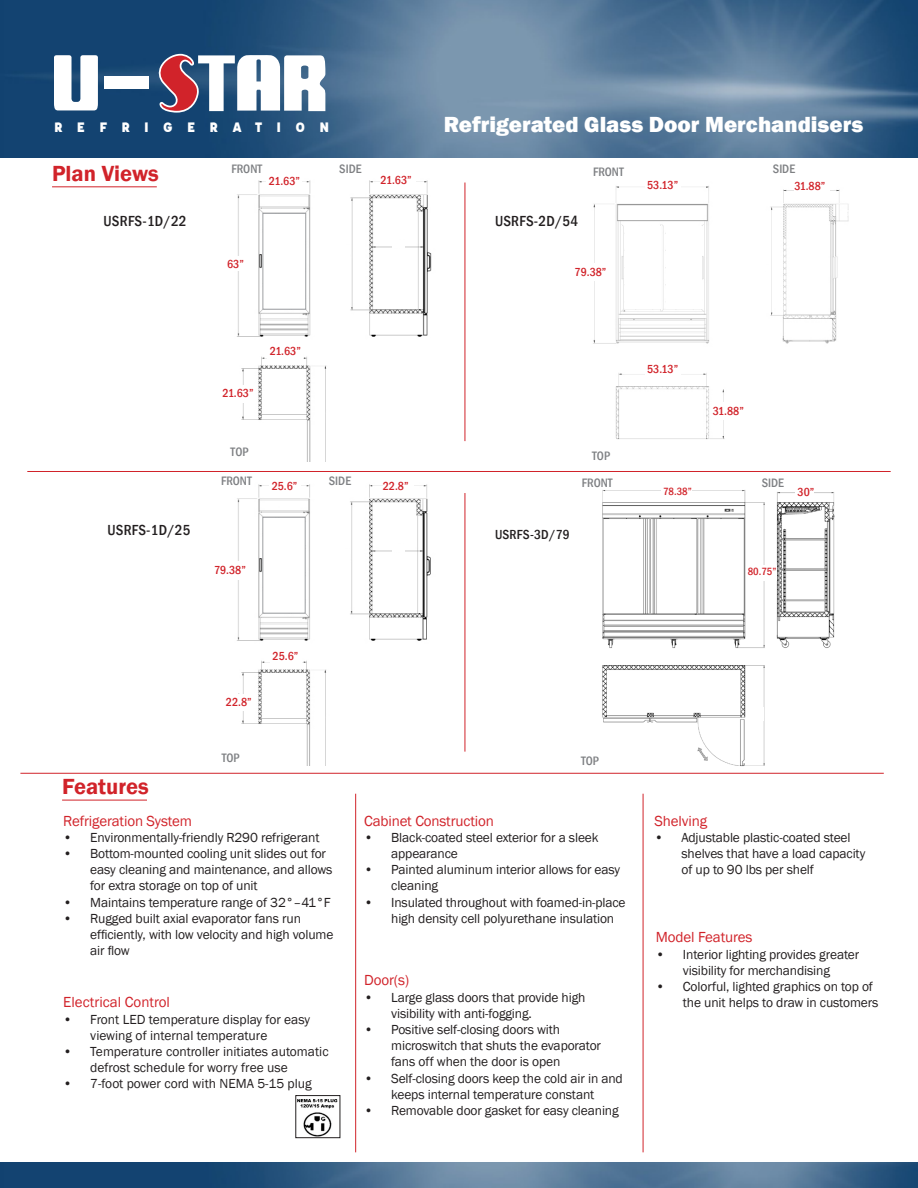
<style>
.page{position:relative;width:918px;height:1188px;background:#fff}
.page>*{position:absolute;margin:0;border:0;box-sizing:border-box;transform-origin:0 0}
.t1{font:800 22.5px "Franklin Gothic";color:#fff}
.t2{font:600 22.5px "Franklin Gothic";color:#d1232a}
.t3{font:15px "Franklin Gothic";letter-spacing:-.01em;color:#d1232a}
.t4{font:500 condensed 15px "Franklin Gothic";letter-spacing:.015em;color:#231f20}
.t5{font:900 15px "Affogato";letter-spacing:.95em;color:#fff}
.t6{font:13.5px/16.2px "Franklin Gothic";letter-spacing:-.01em;color:#231f20}
.t7{font:500 condensed 13.5px "Franklin Gothic";letter-spacing:.015em;color:#231f20}
.t8{font:500 condensed 12.6px "Franklin Gothic";color:#7e8083}
.t9{font:500 condensed 12px "Franklin Gothic";color:#d1232a}
.t10{font:500 condensed 10.8px "Franklin Gothic";color:#d1232a}
</style>
<div class="page">
<img style="left:0;top:0;width:918px;height:158px">
<img style="left:0;top:1162px;width:918px;height:26px">
<svg style="left:54px;top:55px;width:44px;height:55px"></svg>
<div style="left:105px;top:77px;width:44px;height:12px;background:#fff"></div>
<svg style="left:157px;top:0;width:168px;height:113px"></svg>
<hr style="left:643px;top:794px;width:1px;height:358px;background:#d1232a">
<hr style="left:355px;top:794px;width:1px;height:358px;background:#d1232a">
<img style="left:297px;top:1099px;width:41px;height:37px">
<div style="left:295px;top:1095px;width:45px;height:43px;border:1px solid #231f20"></div>
<hr style="left:62px;top:800px;width:85px;height:1px;background:#d1232a">
<hr style="left:52px;top:186px;width:105px;height:1px;background:#d1232a">
<img style="left:593px;top:186px;width:256px;height:254px">
<div style="left:766px;top:266px;width:5px;height:8px;background:#fff"></div>
<div style="left:645px;top:177px;width:35px;height:17px;background:#fff"></div>
<div style="left:794px;top:178px;width:36px;height:17px;background:#fff"></div>
<hr style="left:465px;top:183px;width:1px;height:258px;background:#d1232a">
<img style="left:237px;top:484px;width:228px;height:282px">
<div style="left:383px;top:478px;width:31px;height:15px;background:#fff"></div>
<div style="left:269px;top:478px;width:32px;height:17px;background:#fff"></div>
<div style="left:214px;top:562px;width:33px;height:18px;background:#fff"></div>
<div style="left:224px;top:694px;width:32px;height:17px;background:#fff"></div>
<img style="left:602px;top:490px;width:233px;height:277px">
<div style="left:746px;top:565px;width:30px;height:16px;background:#fff"></div>
<div style="left:795px;top:484px;width:19px;height:14px;background:#fff"></div>
<div style="left:661px;top:484px;width:31px;height:11px;background:#fff"></div>
<hr style="left:20px;top:773px;width:864px;height:1px;background:#d1232a">
<div style="left:575px;top:264px;width:35px;height:17px;background:#fff"></div>
<hr style="left:27px;top:471px;width:864px;height:1px;background:#d1232a">
<hr style="left:465px;top:493px;width:1px;height:259px;background:#d1232a">
<div style="left:713px;top:403px;width:35px;height:17px;background:#fff"></div>
<div style="left:221px;top:472px;width:33px;height:19px;background:#fff"></div>
<div style="left:329px;top:472px;width:33px;height:19px;background:#fff"></div>
<div style="left:222px;top:750px;width:33px;height:19px;background:#fff"></div>
<div style="left:581px;top:752px;width:33px;height:19px;background:#fff"></div>
<div style="left:270px;top:649px;width:32px;height:17px;background:#fff"></div>
<div style="left:645px;top:361px;width:35px;height:17px;background:#fff"></div>
<div style="left:752px;top:707px;width:12px;height:14px;background:#fff"></div>
<hr style="left:843px;top:209px;width:4px;height:11px;background:#fff">
<img style="left:237px;top:180px;width:195px;height:282px">
<div style="left:381px;top:172px;width:35px;height:15px;background:#fff"></div>
<div style="left:267px;top:173px;width:35px;height:17px;background:#fff"></div>
<div style="left:227px;top:257px;width:21px;height:14px;background:#fff"></div>
<div style="left:316px;top:408px;width:8px;height:16px;background:#fff"></div>
<div style="left:392px;top:240px;width:12px;height:7px;background:#fff"></div>
<div style="left:220px;top:385px;width:36px;height:18px;background:#fff"></div>
<div style="left:337px;top:245px;width:13px;height:15px;background:#fff"></div>
<div style="left:231px;top:443px;width:33px;height:19px;background:#fff"></div>
<div style="left:268px;top:344px;width:35px;height:17px;background:#fff"></div>
<div style="left:263px;top:213px;width:43px;height:97px;background:#fff;border:1px solid #9d9fa2"></div>
<div style="left:262px;top:517px;width:44px;height:97px;background:#fff;border:1px solid #9d9fa2"></div>
<div style="left:316px;top:711px;width:9px;height:17px;background:#fff"></div>
<div style="left:392px;top:544px;width:12px;height:7px;background:#fff"></div>
<div style="left:338px;top:549px;width:12px;height:14px;background:#fff"></div>
<div style="left:625px;top:226px;width:36px;height:83px;background:#fff"></div>
<div style="left:666px;top:226px;width:35px;height:83px;background:#fff"></div>
<p class="t5" style="left:54px;top:117px;width:277px">REFRIGERATION</p>
<p class="t2" style="left:52px;top:159px;width:108px">Plan Views</p>
<p class="t4" style="left:104px;top:211px;width:84px">USRFS-1D/22</p>
<p class="t8" style="left:231px;top:161px;width:32px">FRONT</p>
<p class="t8" style="left:339px;top:161px;width:24px">SIDE</p>
<p class="t9" style="left:269px;top:173px;width:33px">21.63”</p>
<p class="t9" style="left:381px;top:172px;width:33px">21.63”</p>
<p class="t9" style="left:227px;top:257px;width:18px">63”</p>
<p class="t4" style="left:107px;top:520px;width:84px">USRFS-1D/25</p>
<p class="t9" style="left:222px;top:385px;width:33px">21.63”</p>
<p class="t9" style="left:270px;top:344px;width:33px">21.63”</p>
<p class="t8" style="left:231px;top:443px;width:20px">TOP</p>
<p class="t8" style="left:221px;top:472px;width:32px">FRONT</p>
<p class="t8" style="left:329px;top:472px;width:24px">SIDE</p>
<p class="t9" style="left:272px;top:478px;width:27px">25.6”</p>
<p class="t9" style="left:383px;top:478px;width:27px">22.8”</p>
<p class="t9" style="left:214px;top:562px;width:33px">79.38”</p>
<p class="t2" style="left:62px;top:773px;width:88px">Features</p>
<p class="t9" style="left:226px;top:694px;width:27px">22.8”</p>
<p class="t8" style="left:222px;top:750px;width:20px">TOP</p>
<p class="t9" style="left:273px;top:649px;width:27px">25.6”</p>
<p class="t1" style="left:444px;top:110px;width:421px">Refrigerated Glass Door Merchandisers</p>
<p class="t8" style="left:593px;top:163px;width:32px">FRONT</p>
<p class="t8" style="left:773px;top:160px;width:24px">SIDE</p>
<p class="t4" style="left:495px;top:211px;width:85px">USRFS-2D/54</p>
<p class="t9" style="left:575px;top:264px;width:33px">79.38”</p>
<p class="t9" style="left:647px;top:177px;width:33px">53.13”</p>
<p class="t9" style="left:794px;top:178px;width:33px">31.88”</p>
<p class="t9" style="left:647px;top:361px;width:33px">53.13”</p>
<p class="t9" style="left:713px;top:403px;width:33px">31.88”</p>
<p class="t8" style="left:592px;top:447px;width:20px">TOP</p>
<p class="t8" style="left:582px;top:474px;width:32px">FRONT</p>
<p class="t8" style="left:762px;top:474px;width:24px">SIDE</p>
<p class="t10" style="left:663px;top:484px;width:30px">78.38”</p>
<p class="t9" style="left:798px;top:484px;width:18px">30”</p>
<p class="t7" style="left:495px;top:526px;width:76px">USRFS-3D/79</p>
<p class="t10" style="left:748px;top:565px;width:30px">80.75”</p>
<p class="t8" style="left:581px;top:752px;width:20px">TOP</p>
<p class="t3" style="left:63px;top:811px;width:130px">Refrigeration System</p>
<p class="t6" style="left:63px;top:829px;width:258px">• Environmentally-friendly R290 refrigerant</p>
<p class="t6" style="left:90px;top:846px;width:244px;text-indent:-27px">• Bottom-mounted cooling unit slides out for easy cleaning and maintenance, and allows for extra storage on top of unit</p>
<p class="t6" style="left:63px;top:894px;width:269px">• Maintains temperature range of 32°–41°F</p>
<p class="t6" style="left:90px;top:910px;width:245px;text-indent:-27px">• Rugged built axial evaporator fans run efficiently, with low velocity and high volume air flow</p>
<p class="t3" style="left:63px;top:993px;width:108px">Electrical Control</p>
<p class="t6" style="left:90px;top:1011px;width:221px;text-indent:-27px">• Front LED temperature display for easy viewing of internal temperature</p>
<p class="t6" style="left:90px;top:1044px;width:240px;text-indent:-27px">• Temperature controller initiates automatic defrost schedule for worry free use</p>
<p class="t6" style="left:63px;top:1076px;width:250px">• 7-foot power cord with NEMA 5-15 plug</p>
<p class="t3" style="left:364px;top:811px;width:131px">Cabinet Construction</p>
<p class="t6" style="left:391px;top:830px;width:209px;text-indent:-27px">• Black-coated steel exterior for a sleek appearance</p>
<p class="t6" style="left:391px;top:862px;width:231px;text-indent:-27px">• Painted aluminum interior allows for easy cleaning</p>
<p class="t6" style="left:391px;top:894px;width:236px;text-indent:-27px">• Insulated throughout with foamed-in-place high density cell polyurethane insulation</p>
<p class="t3" style="left:364px;top:971px;width:47px">Door(s)</p>
<p class="t6" style="left:391px;top:989px;width:196px;text-indent:-27px">• Large glass doors that provide high visibility with anti-fogging.</p>
<p class="t6" style="left:391px;top:1022px;width:211px;text-indent:-27px">• Positive self-closing doors with microswitch that shuts the evaporator fans off when the door is open</p>
<p class="t6" style="left:364px;top:1070px;width:260px;text-align:center">• Self-closing doors keep the cold air in and keeps internal temperature constant</p>
<p class="t6" style="left:364px;top:1103px;width:256px">• Removable door gasket for easy cleaning</p>
<p class="t3" style="left:655px;top:811px;width:54px">Shelving</p>
<p class="t6" style="left:682px;top:830px;width:185px;text-indent:-27px">• Adjustable plastic-coated steel shelves that have a load capacity of up to 90 lbs per shelf</p>
<p class="t3" style="left:656px;top:928px;width:98px">Model Features</p>
<p class="t6" style="left:656px;top:946px;width:205px;text-align:center">• Interior lighting provides greater visibility for merchandising</p>
<p class="t6" style="left:683px;top:979px;width:197px;text-indent:-27px">• Colorful, lighted graphics on top of the unit helps to draw in customers</p>
</div>
